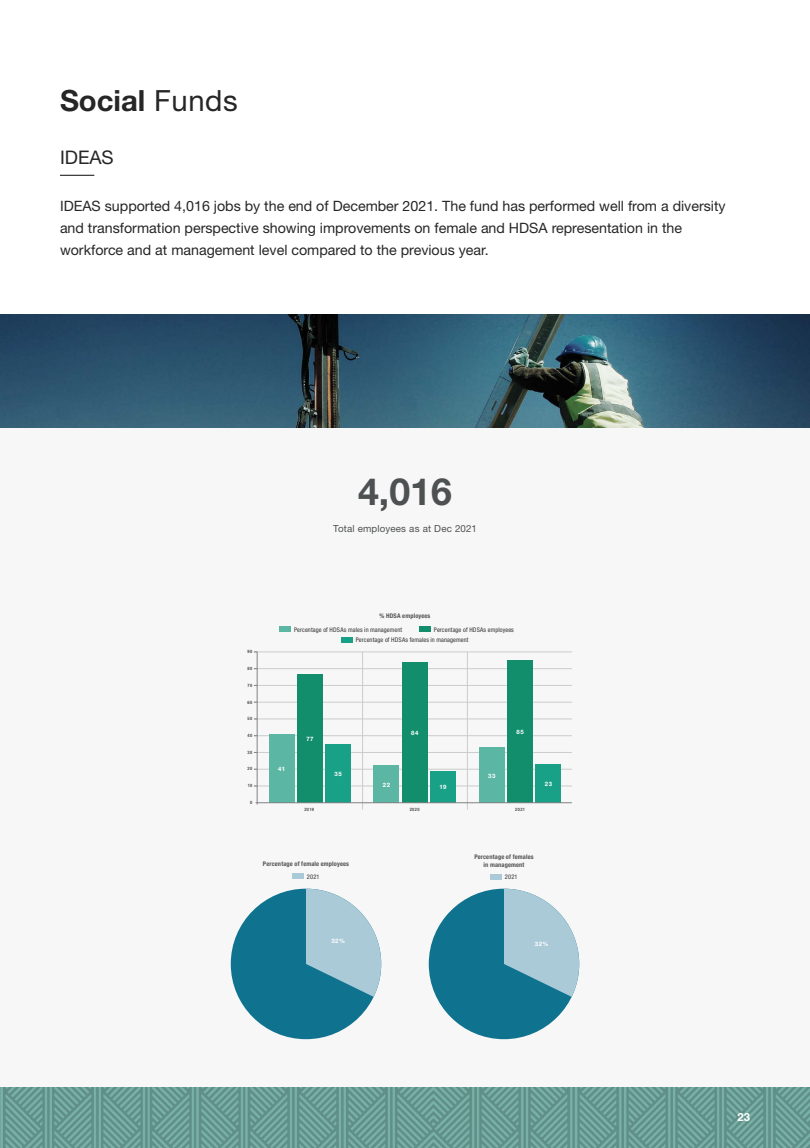
<style>
.page{position:relative;width:810px;height:1148px;background:#fff}
.page>*{position:absolute;margin:0;border:0;box-sizing:border-box;transform-origin:0 0}
.t1{font:700 37.5px "Helvetica Neue LT Std";color:#4e5152}
.t2{font:700 29.25px "Helvetica Neue LT Std";color:#262626}
.t3{font:18.75px "Helvetica Neue LT Std";color:#262626}
.t4{font:14.25px/22.2px "Helvetica Neue LT Std";color:#262626}
.B1_BODY_9pt{font:700 11.25px "Helvetica Neue LT Std";color:#fff}
.t5{font:9.75px "Helvetica Neue LT Std";letter-spacing:.015em;color:#4e5152}
.AIIM_key_text{font:condensed 6.38px "Helvetica Neue LT Std";letter-spacing:.015em;color:#333}
.AIIM_key_text-2{font:700 condensed 6.38px/7.9px "Helvetica Neue LT Std";letter-spacing:.025em;color:#535353;text-align:center}
.H3_SUBHEADING_12pt{font:700 6px "Helvetica Neue LT Std";letter-spacing:.09em;color:#fff}
.H3_SUBHEADING_12pt-2{font:500 condensed 4.5px "Helvetica Neue LT Std";letter-spacing:.09em;color:#333}
.s1{font-weight:400}
</style>
<div class="page">
<div style="left:0;top:427px;width:810px;height:672px;background:#f7f7f7"></div>
<img style="left:0;top:1088px;width:810px;height:60px">
<img style="left:0;top:315px;width:810px;height:112px">
<hr style="left:60px;top:175px;width:34px;height:1px;background:#262626">
<div style="left:292px;top:873px;width:12px;height:6px;background:#abcad8"></div>
<div style="left:490px;top:873px;width:12px;height:6px;background:#abcad8"></div>
<div style="left:231px;top:888px;width:150px;height:151px;background:#0f738f;border-radius:50%"></div>
<svg style="left:306px;top:888px;width:75px;height:113px"></svg>
<div style="left:429px;top:888px;width:150px;height:151px;background:#0f738f;border-radius:50%"></div>
<svg style="left:504px;top:888px;width:75px;height:113px"></svg>
<div style="left:342px;top:637px;width:11px;height:6px;background:#18a187"></div>
<div style="left:280px;top:626px;width:11px;height:6px;background:#5bb7a4"></div>
<div style="left:419px;top:626px;width:12px;height:6px;background:#138e6c"></div>
<hr style="left:254px;top:651px;width:318px;height:1px;background:#ccc">
<hr style="left:254px;top:685px;width:318px;height:1px;background:#ccc">
<hr style="left:254px;top:668px;width:318px;height:1px;background:#ccc">
<hr style="left:254px;top:735px;width:318px;height:1px;background:#ccc">
<hr style="left:254px;top:769px;width:318px;height:1px;background:#ccc">
<hr style="left:254px;top:785px;width:318px;height:1px;background:#ccc">
<hr style="left:254px;top:702px;width:318px;height:1px;background:#ccc">
<hr style="left:254px;top:718px;width:318px;height:1px;background:#ccc">
<hr style="left:254px;top:752px;width:318px;height:1px;background:#ccc">
<hr style="left:257px;top:651px;width:1px;height:153px;background:#808285">
<hr style="left:362px;top:652px;width:1px;height:157px;background:#ccc">
<hr style="left:467px;top:652px;width:1px;height:157px;background:#ccc">
<div style="left:269px;top:734px;width:25px;height:68px;background:#5bb7a4"></div>
<div style="left:374px;top:765px;width:25px;height:37px;background:#5bb7a4"></div>
<div style="left:479px;top:747px;width:26px;height:55px;background:#5bb7a4"></div>
<div style="left:297px;top:674px;width:26px;height:128px;background:#138e6c"></div>
<div style="left:402px;top:662px;width:25px;height:140px;background:#138e6c"></div>
<div style="left:507px;top:660px;width:26px;height:142px;background:#138e6c"></div>
<div style="left:326px;top:744px;width:25px;height:58px;background:#18a187"></div>
<div style="left:430px;top:770px;width:26px;height:32px;background:#18a187"></div>
<div style="left:536px;top:764px;width:25px;height:38px;background:#18a187"></div>
<hr style="left:256px;top:802px;width:316px;height:1px;background:#808285">
<p class="t2" style="left:60px;top:82px;width:179px">Social <span class="s1">Funds</span></p>
<p class="t3" style="left:60px;top:146px;width:55px">IDEAS</p>
<p class="t4" style="left:60px;top:194px;width:667px">IDEAS supported 4,016 jobs by the end of December 2021. The fund has performed well from a diversity and transformation perspective showing improvements on female and HDSA representation in the</p>
<p class="t4" style="left:60px;top:238px;width:430px">workforce and at management level compared to the previous year.</p>
<p class="t1" style="left:358px;top:468px;width:95px">4,016</p>
<p class="t5" style="left:333px;top:523px;width:145px">Total employees as at Dec 2021</p>
<p class="H3_SUBHEADING_12pt-2" style="left:247px;top:649px;width:6px">90</p>
<p class="H3_SUBHEADING_12pt-2" style="left:247px;top:665px;width:6px">80</p>
<p class="H3_SUBHEADING_12pt-2" style="left:247px;top:699px;width:6px">60</p>
<p class="H3_SUBHEADING_12pt-2" style="left:247px;top:716px;width:6px">50</p>
<p class="H3_SUBHEADING_12pt-2" style="left:248px;top:682px;width:6px">70</p>
<p class="H3_SUBHEADING_12pt-2" style="left:247px;top:732px;width:6px">40</p>
<p class="H3_SUBHEADING_12pt-2" style="left:247px;top:749px;width:6px">30</p>
<p class="H3_SUBHEADING_12pt-2" style="left:247px;top:766px;width:6px">20</p>
<p class="H3_SUBHEADING_12pt-2" style="left:248px;top:783px;width:6px">10</p>
<p class="H3_SUBHEADING_12pt-2" style="left:250px;top:799px;width:4px">0</p>
<p class="AIIM_key_text-2" style="left:380px;top:612px;width:52px">% HDSA employees</p>
<p class="AIIM_key_text" style="left:356px;top:636px;width:114px">Percentage of HDSAs females in management</p>
<p class="AIIM_key_text" style="left:294px;top:625px;width:110px">Percentage of HDSAs males in management</p>
<p class="AIIM_key_text" style="left:434px;top:625px;width:82px">Percentage of HDSAs employees</p>
<p class="H3_SUBHEADING_12pt" style="left:278px;top:765px;width:8px">41</p>
<p class="H3_SUBHEADING_12pt" style="left:306px;top:735px;width:9px">77</p>
<p class="H3_SUBHEADING_12pt" style="left:335px;top:770px;width:9px">35</p>
<p class="H3_SUBHEADING_12pt" style="left:383px;top:781px;width:9px">22</p>
<p class="H3_SUBHEADING_12pt" style="left:411px;top:729px;width:9px">84</p>
<p class="H3_SUBHEADING_12pt" style="left:517px;top:728px;width:9px">85</p>
<p class="H3_SUBHEADING_12pt" style="left:439px;top:783px;width:8px">19</p>
<p class="H3_SUBHEADING_12pt" style="left:488px;top:772px;width:9px">33</p>
<p class="H3_SUBHEADING_12pt-2" style="left:304px;top:806px;width:11px">2019</p>
<p class="H3_SUBHEADING_12pt-2" style="left:410px;top:806px;width:11px">2020</p>
<p class="H3_SUBHEADING_12pt-2" style="left:515px;top:806px;width:11px">2021</p>
<p class="H3_SUBHEADING_12pt" style="left:545px;top:780px;width:9px">23</p>
<p class="AIIM_key_text-2" style="left:263px;top:860px;width:88px">Percentage of female employees</p>
<p class="AIIM_key_text-2" style="left:474px;top:852px;width:61px">Percentage of females in management</p>
<p class="AIIM_key_text" style="left:307px;top:872px;width:14px">2021</p>
<p class="AIIM_key_text" style="left:505px;top:873px;width:14px">2021</p>
<p class="H3_SUBHEADING_12pt" style="left:331px;top:937px;width:15px">32%</p>
<p class="H3_SUBHEADING_12pt" style="left:535px;top:940px;width:15px">32%</p>
<p class="B1_BODY_9pt" style="left:737px;top:1110px;width:14px">23</p>
</div>
